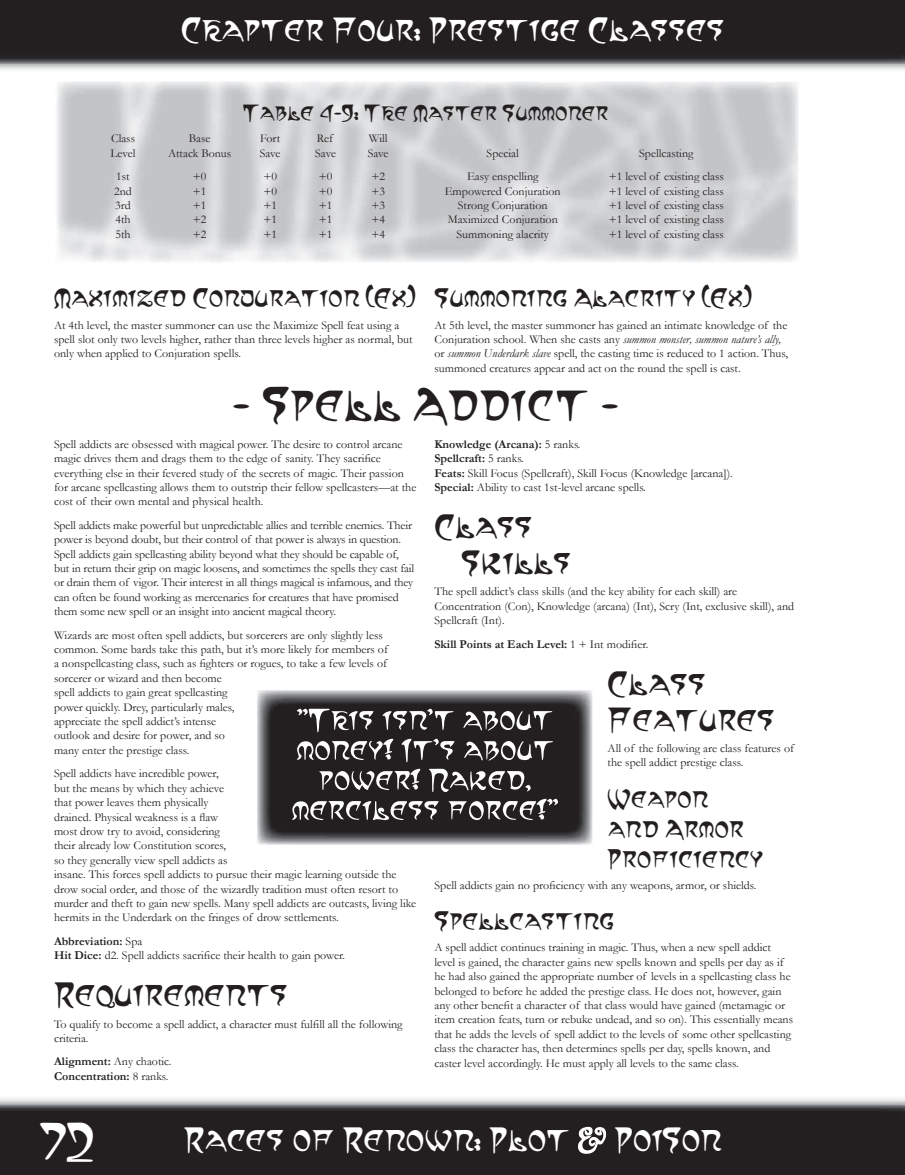
<style>
.page{position:relative;width:905px;height:1175px;background:#fff}
.page>*{position:absolute;margin:0;border:0;box-sizing:border-box;transform-origin:0 0}
.t1{font:39px "Moravia";color:#231f20}
.t2{font:39px "Moravia";color:#fff}
.t3{font:27px "Moravia";color:#fff}
.t4{font:27px/36px "Moravia";color:#231f20}
.t5{font:21px/30px "Moravia";color:#231f20}
.t6{font:18px "Moravia";color:#231f20}
.t7{font:12px/14.4px "Garamond";color:#231f20}
.t8{font:700 12px/14.4px "Garamond";color:#231f20}
.s1{font-style:italic}
.s2{font-weight:700}
.s3{font-weight:400}
.s4{font-family:"Summerisle";font-size:43.5px}
</style>
<div class="page">
<img style="left:0;top:1098px;width:904px;height:76px">
<img style="left:0;top:0;width:904px;height:70px">
<svg style="left:577px;top:1125px;width:30px;height:29px"></svg>
<img style="left:257px;top:690px;width:335px;height:155px">
<img style="left:297px;top:708px;width:256px;height:24px">
<img style="left:297px;top:738px;width:256px;height:24px">
<img style="left:319px;top:768px;width:212px;height:24px">
<img style="left:292px;top:798px;width:266px;height:22px">
<h2 class="t3" style="left:181px;top:13px;width:544px">Chapter Four: Prestige Classes</h2>
<h3 class="t6" style="left:243px;top:101px;width:366px">Table 4-9: The Master Summoner</h3>
<p class="t7" style="left:111px;top:131px;width:25px">Class</p>
<p class="t7" style="left:189px;top:131px;width:23px">Base</p>
<p class="t7" style="left:260px;top:131px;width:22px">Fort</p>
<p class="t7" style="left:317px;top:131px;width:18px">Ref</p>
<p class="t7" style="left:369px;top:131px;width:20px">Will</p>
<p class="t7" style="left:110px;top:145px;width:27px">Level</p>
<p class="t7" style="left:168px;top:145px;width:65px">Attack Bonus</p>
<p class="t7" style="left:260px;top:145px;width:22px">Save</p>
<p class="t7" style="left:315px;top:145px;width:22px">Save</p>
<p class="t7" style="left:368px;top:145px;width:22px">Save</p>
<p class="t7" style="left:486px;top:145px;width:34px">Special</p>
<p class="t7" style="left:639px;top:145px;width:56px">Spellcasting</p>
<p class="t7" style="left:116px;top:169px;width:15px">1st</p>
<p class="t7" style="left:193px;top:169px;width:15px">+0</p>
<p class="t7" style="left:263px;top:169px;width:15px">+0</p>
<p class="t7" style="left:319px;top:169px;width:15px">+0</p>
<p class="t7" style="left:371px;top:169px;width:15px">+2</p>
<p class="t7" style="left:467px;top:169px;width:73px">Easy enspelling</p>
<p class="t7" style="left:609px;top:169px;width:116px">+1 level of existing class</p>
<p class="t7" style="left:114px;top:183px;width:19px">2nd</p>
<p class="t7" style="left:193px;top:183px;width:15px">+1</p>
<p class="t7" style="left:263px;top:183px;width:15px">+0</p>
<p class="t7" style="left:319px;top:183px;width:15px">+0</p>
<p class="t7" style="left:371px;top:183px;width:15px">+3</p>
<p class="t7" style="left:445px;top:183px;width:117px">Empowered Conjuration</p>
<p class="t7" style="left:609px;top:183px;width:116px">+1 level of existing class</p>
<p class="t7" style="left:115px;top:198px;width:17px">3rd</p>
<p class="t7" style="left:193px;top:198px;width:15px">+1</p>
<p class="t7" style="left:263px;top:198px;width:15px">+1</p>
<p class="t7" style="left:319px;top:198px;width:15px">+1</p>
<p class="t7" style="left:371px;top:198px;width:15px">+3</p>
<p class="t7" style="left:458px;top:198px;width:91px">Strong Conjuration</p>
<p class="t7" style="left:609px;top:198px;width:116px">+1 level of existing class</p>
<p class="t7" style="left:115px;top:212px;width:17px">4th</p>
<p class="t7" style="left:193px;top:212px;width:15px">+2</p>
<p class="t7" style="left:263px;top:212px;width:15px">+1</p>
<p class="t7" style="left:319px;top:212px;width:15px">+1</p>
<p class="t7" style="left:371px;top:212px;width:15px">+4</p>
<p class="t7" style="left:447px;top:212px;width:112px">Maximized Conjuration</p>
<p class="t7" style="left:609px;top:212px;width:116px">+1 level of existing class</p>
<p class="t7" style="left:115px;top:226px;width:17px">5th</p>
<p class="t7" style="left:193px;top:226px;width:15px">+2</p>
<p class="t7" style="left:263px;top:226px;width:15px">+1</p>
<p class="t7" style="left:319px;top:226px;width:15px">+1</p>
<p class="t7" style="left:371px;top:226px;width:15px">+4</p>
<p class="t7" style="left:456px;top:226px;width:94px">Summoning alacrity</p>
<p class="t7" style="left:609px;top:226px;width:116px">+1 level of existing class</p>
<h3 class="t5" style="left:54px;top:282px;width:362px">Maximized Conjuration (Ex)</h3>
<p class="t7" style="left:54px;top:317px;width:360px">At 4th level, the master summoner can use the Maximize Spell feat using a spell slot only two levels higher, rather than three levels higher as normal, but only when applied to Conjuration spells.</p>
<h3 class="t5" style="left:434px;top:282px;width:318px">Summoning Alacrity (Ex)</h3>
<p class="t7" style="left:434px;top:317px;width:355px">At 5th level, the master summoner has gained an intimate knowledge of the Conjuration school. When she casts any <span class="s1">summon monster, summon nature’s ally, </span>or <span class="s1">summon Underdark slave</span> spell, the casting time is reduced to 1 action. Thus, summoned creatures appear and act on the round the spell is cast.</p>
<h1 class="t1" style="left:232px;top:380px;width:387px">- Spell Addict -</h1>
<p class="t7" style="left:54px;top:436px;width:364px">Spell addicts are obsessed with magical power. The desire to control arcane magic drives them and drags them to the edge of sanity. They sacrifice everything else in their fevered study of the secrets of magic. Their passion for arcane spellcasting allows them to outstrip their fellow spellcasters—at the cost of their own mental and physical health.</p>
<p class="t7" style="left:54px;top:517px;width:361px">Spell addicts make powerful but unpredictable allies and terrible enemies. Their power is beyond doubt, but their control of that power is always in question.<br>Spell addicts gain spellcasting ability beyond what they should be capable of, but in return their grip on magic loosens, and sometimes the spells they cast fail or drain them of vigor. Their interest in all things magical is infamous, and they can often be found working as mercenaries for creatures that have promised them some new spell or an insight into ancient magical theory.</p>
<p class="t7" style="left:54px;top:627px;width:335px">Wizards are most often spell addicts, but sorcerers are only slightly less common. Some bards take this path, but it’s more likely for members of a nonspellcasting class, such as fighters or rogues, to take a few levels of sorcerer or wizard and then become<br>spell addicts to gain great spellcasting<br>power quickly. Drey, particularly males,<br>appreciate the spell addict’s intense<br>outlook and desire for power, and so<br>many enter the prestige class.</p>
<p class="t7" style="left:54px;top:766px;width:364px">Spell addicts have incredible power,<br>but the means by which they achieve<br>that power leaves them physically<br>drained. Physical weakness is a flaw<br>most drow try to avoid, considering<br>their already low Constitution scores,<br>so they generally view spell addicts as<br>insane. This forces spell addicts to pursue their magic learning outside the drow social order, and those of the wizardly tradition must often resort to murder and theft to gain new spells. Many spell addicts are outcasts, living like hermits in the Underdark on the fringes of drow settlements.</p>
<p class="t7" style="left:54px;top:933px;width:293px"><span class="s2">Abbreviation:</span> Spa<br><span class="s2">Hit Dice:</span> d2. Spell addicts sacrifice their health to gain power.</p>
<h2 class="t4" style="left:54px;top:976px;width:235px">Requirements</h2>
<p class="t7" style="left:54px;top:1016px;width:350px">To qualify to become a spell addict, a character must fulfill all the following criteria.</p>
<p class="t8" style="left:54px;top:1054px;width:119px">Alignment: <span class="s3">Any chaotic.<br></span>Concentration: <span class="s3">8 ranks.</span></p>
<p class="t7" style="left:434px;top:436px;width:300px"><span class="s2">Knowledge (Arcana):</span> 5 ranks.<br><span class="s2">Spellcraft:</span> 5 ranks.<br><span class="s2">Feats:</span> Skill Focus (Spellcraft), Skill Focus (Knowledge [arcana]).<br><span class="s2">Special:</span> Ability to cast 1st-level arcane spells.</p>
<h2 class="t4" style="left:461px;top:508px;width:111px;text-indent:-27px">Class<br>Skills</h2>
<p class="t7" style="left:434px;top:584px;width:361px">The spell addict’s class skills (and the key ability for each skill) are<br>Concentration (Con), Knowledge (arcana) (Int), Scry (Int, exclusive skill), and<br>Spellcraft (Int).</p>
<p class="t8" style="left:434px;top:636px;width:215px">Skill Points at Each Level: <span class="s3">1 + Int modifier.</span></p>
<h2 class="t4" style="left:607px;top:665px;width:168px">Class<br>Features</h2>
<p class="t7" style="left:607px;top:740px;width:188px">All of the following are class features of the spell addict prestige class.</p>
<h3 class="t5" style="left:607px;top:783px;width:157px">Weapon and Armor<br>Proficiency</h3>
<p class="t7" style="left:434px;top:877px;width:323px">Spell addicts gain no proficiency with any weapons, armor, or shields.</p>
<h3 class="t5" style="left:434px;top:905px;width:181px">Spellcasting</h3>
<p class="t7" style="left:434px;top:940px;width:360px">A spell addict continues training in magic. Thus, when a new spell addict level is gained, the character gains new spells known and spells per day as if he had also gained the appropriate number of levels in a spellcasting class he belonged to before he added the prestige class. He does not, however, gain any other benefit a character of that class would have gained (metamagic or item creation feats, turn or rebuke undead, and so on). This essentially means that he adds the levels of spell addict to the levels of some other spellcasting class the character has, then determines spells per day, spells known, and caster level accordingly. He must apply all levels to the same class.</p>
<h1 class="t2" style="left:40px;top:1116px;width:57px">72</h1>
<h2 class="t3" style="left:184px;top:1122px;width:539px">Races of Renown: Plot <span class="s4">&amp;</span> PoiSon</h2>
</div>
